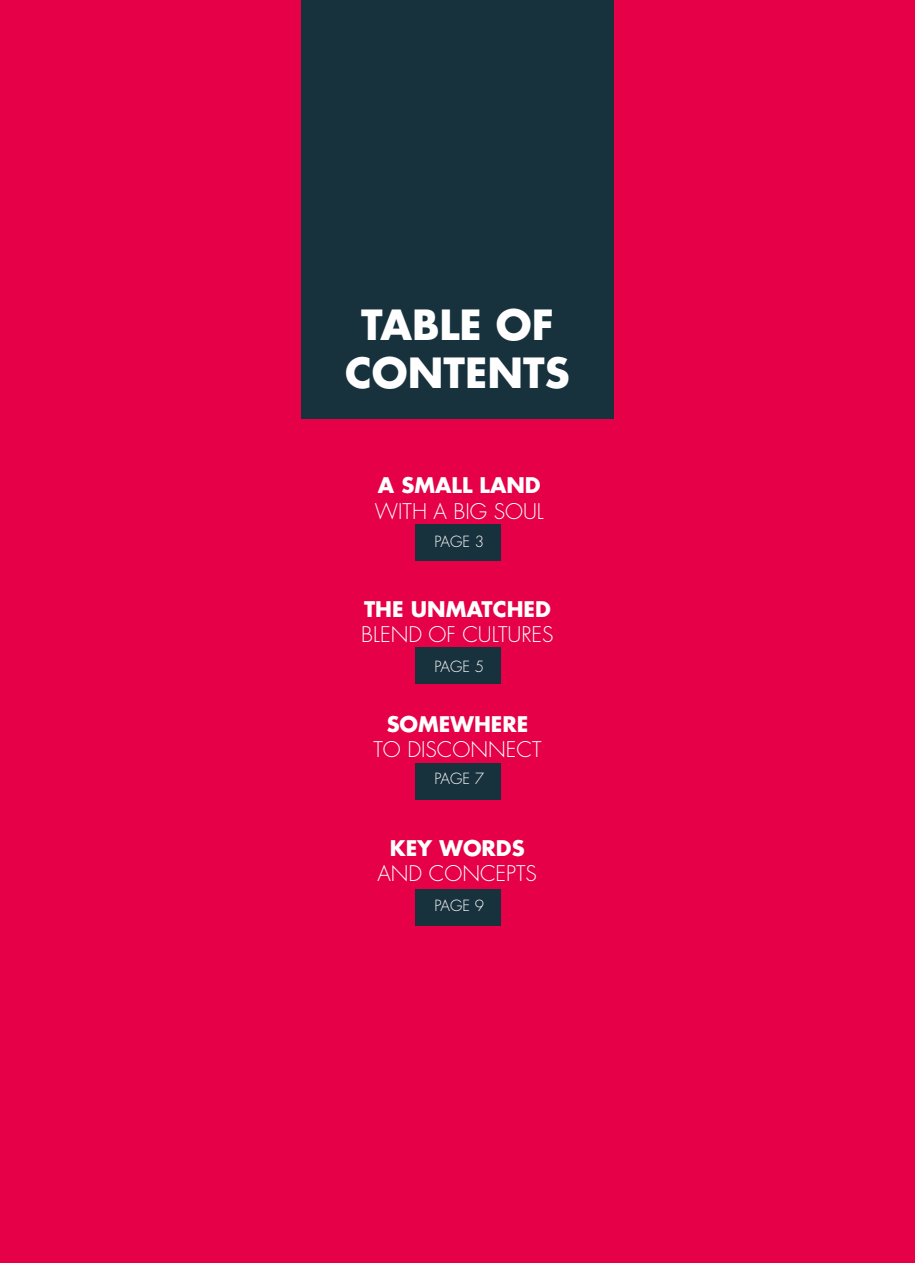
<style>
.page{position:relative;width:915px;height:1263px;background:#fff}
.page>*{position:absolute;margin:0;border:0;box-sizing:border-box;transform-origin:0 0}
.t1{font:700 40.5px/48.6px "Futura Std";color:#fff;text-align:center}
.t2{font:300 21px "Futura Std";color:#fff}
.t3{font:700 21px "Futura Std";color:#fff}
.t4{font:300 15px "Futura Std";color:#fff}
</style>
<div class="page">
<div style="left:0;top:0;width:914px;height:1263px;background:#e50047"></div>
<div style="left:301px;top:0;width:312px;height:419px;background:#17313d"></div>
<div style="left:414px;top:524px;width:86px;height:36px;background:#17313d"></div>
<div style="left:414px;top:648px;width:86px;height:36px;background:#17313d"></div>
<div style="left:414px;top:763px;width:86px;height:36px;background:#17313d"></div>
<div style="left:414px;top:889px;width:86px;height:36px;background:#17313d"></div>
<h1 class="t1" style="left:345px;top:300px;width:226px">TABLE OF<br>CONTENTS</h1>
<p class="t3" style="left:378px;top:471px;width:164px">A SMALL LAND</p>
<p class="t2" style="left:375px;top:498px;width:170px">WITH A BIG SOUL</p>
<p class="t4" style="left:434px;top:533px;width:51px">PAGE 3</p>
<p class="t3" style="left:364px;top:595px;width:188px">THE UNMATCHED</p>
<p class="t2" style="left:361px;top:622px;width:194px">BLEND OF CULTURES</p>
<p class="t4" style="left:434px;top:658px;width:51px">PAGE 5</p>
<p class="t3" style="left:386px;top:710px;width:143px">SOMEWHERE</p>
<p class="t2" style="left:373px;top:737px;width:169px">TO DISCONNECT</p>
<p class="t4" style="left:434px;top:769px;width:51px">PAGE 7</p>
<p class="t3" style="left:389px;top:834px;width:136px">KEY WORDS</p>
<p class="t2" style="left:377px;top:861px;width:161px">AND CONCEPTS</p>
<p class="t4" style="left:434px;top:896px;width:51px">PAGE 9</p>
</div>
